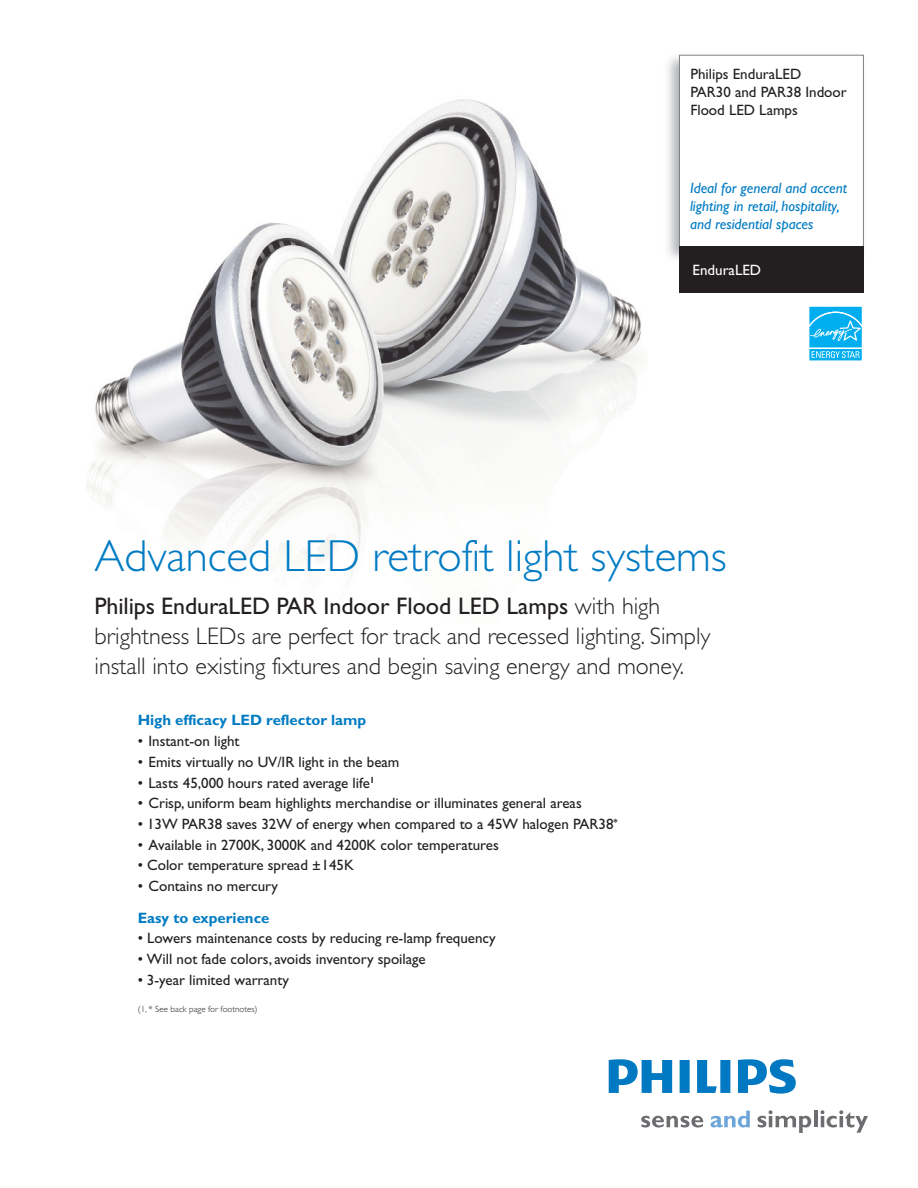
<style>
.page{position:relative;width:918px;height:1188px;background:#fff}
.page>*{position:absolute;margin:0;border:0;box-sizing:border-box;transform-origin:0 0}
.t1{font:300 45px "Gill Sans";color:#007bc3}
.t2{font:300 24px/30px "Gill Sans";color:#231f20}
.t3{font:15px/18px "Gill Sans";color:#231f20}
.t4{font:italic 15px/18px "Gill Sans";color:#007bc3}
.t5{font:700 15px "Gill Sans";color:#007bc3}
.t6{font:15px "Gill Sans";color:#fff}
.t7{font:300 9px "Gill Sans";color:#231f20}
.s1{font-weight:400}
</style>
<div class="page">
<img style="left:86px;top:99px;width:555px;height:482px">
<svg style="left:641px;top:1116px;width:62px;height:12px"></svg>
<svg style="left:758px;top:1110px;width:53px;height:23px"></svg>
<hr style="left:814px;top:1111px;width:3px;height:16px;background:#6c6d70">
<svg style="left:821px;top:1110px;width:47px;height:23px"></svg>
<svg style="left:711px;top:1111px;width:39px;height:17px"></svg>
<svg style="left:609px;top:1059px;width:187px;height:35px"></svg>
<div style="left:679px;top:55px;width:185px;height:192px;border:1px solid #808285"></div>
<div style="left:679px;top:247px;width:185px;height:46px;background:#231f20"></div>
<div style="left:808px;top:305px;width:55px;height:44px;background:#c7edfb"></div>
<svg style="left:808px;top:307px;width:55px;height:54px;background:#38bff2"></svg>
<p class="t3" style="left:690px;top:66px;width:158px">Philips EnduraLED<br>PAR30 and PAR38 Indoor<br>Flood LED Lamps</p>
<p class="t4" style="left:690px;top:181px;width:158px">Ideal for general and accent lighting in retail, hospitality, and residential spaces</p>
<p class="t6" style="left:693px;top:264px;width:70px">EnduraLED</p>
<h1 class="t1" style="left:94px;top:538px;width:634px">Advanced LED retrofit light systems</h1>
<h2 class="t2" style="left:94px;top:593px;width:617px"><span class="s1">Philips EnduraLED PAR Indoor Flood LED Lamps</span> with high brightness LEDs are perfect for track and recessed lighting. Simply install into existing fixtures and begin saving energy and money.</h2>
<p class="t5" style="left:138px;top:715px;width:230px">High efficacy LED reflector lamp</p>
<p class="t3" style="left:138px;top:733px;width:103px">• Instant-on light</p>
<p class="t3" style="left:138px;top:754px;width:263px">• Emits virtually no UV/IR light in the beam</p>
<p class="t3" style="left:138px;top:775px;width:239px">• Lasts 45,000 hours rated average life<sup>1</sup></p>
<p class="t3" style="left:138px;top:796px;width:446px">• Crisp, uniform beam highlights merchandise or illuminates general areas</p>
<p class="t3" style="left:138px;top:816px;width:482px">• 13W PAR38 saves 32W of energy when compared to a 45W halogen PAR38<sup>*</sup></p>
<p class="t3" style="left:138px;top:837px;width:363px">• Available in 2700K, 3000K and 4200K color temperatures</p>
<p class="t3" style="left:138px;top:858px;width:218px">• Color temperature spread ±145K</p>
<p class="t3" style="left:138px;top:878px;width:142px">• Contains no mercury</p>
<p class="t5" style="left:138px;top:912px;width:133px">Easy to experience</p>
<p class="t3" style="left:138px;top:931px;width:359px">• Lowers maintenance costs by reducing re-lamp frequency</p>
<p class="t3" style="left:138px;top:951px;width:290px">• Will not fade colors, avoids inventory spoilage</p>
<p class="t3" style="left:138px;top:972px;width:153px">• 3-year limited warranty</p>
<p class="t7" style="left:138px;top:1006px;width:121px">(1, * See back page for footnotes)</p>
</div>
